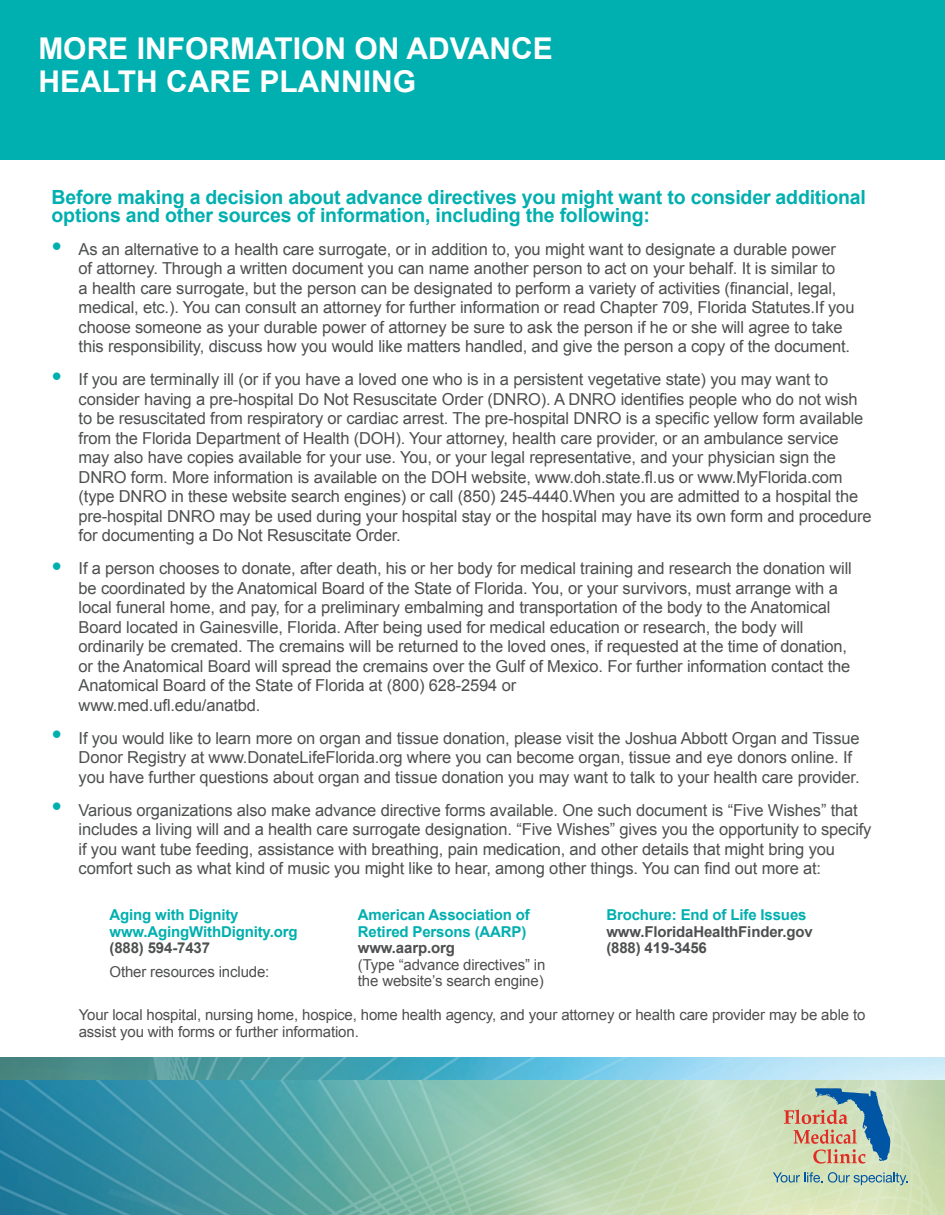
<style>
.page{position:relative;width:945px;height:1215px;background:#fff}
.page>*{position:absolute;margin:0;border:0;box-sizing:border-box;transform-origin:0 0}
.t1{font:700 30px "Arial";color:#fff}
.t2{font:30px "Arial";color:#00afaf}
.t3{font:700 19.5px/18px "Arial";letter-spacing:-.01em;color:#00afaf}
.t4{font:16.5px/19.5px "Arial";letter-spacing:-.01em;color:#4e4f50}
.t5{font:15px/16.5px "Arial";letter-spacing:-.01em;color:#4e4f50}
.t6{font:700 15px "Arial";letter-spacing:-.01em;color:#00afaf}
.t7{font:700 15px "Arial";letter-spacing:-.01em;color:#4e4f50}
</style>
<div class="page">
<img style="left:0;top:1058px;width:945px;height:157px">
<div style="left:1px;top:0;width:944px;height:160px;background:#00afaf"></div>
<svg style="left:784px;top:1088px;width:106px;height:76px;background:#a7afa5"></svg>
<svg style="left:773px;top:1172px;width:135px;height:13px;background:#a3c2b5"></svg>
<p class="t1" style="left:38px;top:29px;width:516px">MORE INFORMATION ON ADVANCE</p>
<p class="t1" style="left:38px;top:62px;width:379px">HEALTH CARE PLANNING</p>
<p class="t3" style="left:52px;top:189px;width:816px">Before making a decision about advance directives you might want to consider additional options and other sources of information, including the following:</p>
<p class="t4" style="left:79px;top:239px;width:777px">As an alternative to a health care surrogate, or in addition to, you might want to designate a durable power<br>of attorney. Through a written document you can name another person to act on your behalf. It is similar to<br>a health care surrogate, but the person can be designated to perform a variety of activities (financial, legal, medical, etc.). You can consult an attorney for further information or read Chapter 709, Florida Statutes.If you choose someone as your durable power of attorney be sure to ask the person if he or she will agree to take this responsibility, discuss how you would like matters handled, and give the person a copy of the document.</p>
<p class="t4" style="left:79px;top:370px;width:795px">If you are terminally ill (or if you have a loved one who is in a persistent vegetative state) you may want to consider having a pre-hospital Do Not Resuscitate Order (DNRO). A DNRO identifies people who do not wish to be resuscitated from respiratory or cardiac arrest. The pre-hospital DNRO is a specific yellow form available from the Florida Department of Health (DOH). Your attorney, health care provider, or an ambulance service may also have copies available for your use. You, or your legal representative, and your physician sign the DNRO form. More information is available on the DOH website, www.doh.state.fl.us or www.MyFlorida.com (type DNRO in these website search engines) or call (850) 245-4440.When you are admitted to a hospital the pre-hospital DNRO may be used during your hospital stay or the hospital may have its own form and procedure for documenting a Do Not Resuscitate Order.</p>
<p class="t4" style="left:79px;top:559px;width:775px">If a person chooses to donate, after death, his or her body for medical training and research the donation will be coordinated by the Anatomical Board of the State of Florida. You, or your survivors, must arrange with a local funeral home, and pay, for a preliminary embalming and transportation of the body to the Anatomical Board located in Gainesville, Florida. After being used for medical education or research, the body will ordinarily be cremated. The cremains will be returned to the loved ones, if requested at the time of donation, or the Anatomical Board will spread the cremains over the Gulf of Mexico. For further information contact the Anatomical Board of the State of Florida at (800) 628-2594 or<br>www.med.ufl.edu/anatbd.</p>
<p class="t4" style="left:79px;top:728px;width:783px">If you would like to learn more on organ and tissue donation, please visit the Joshua Abbott Organ and Tissue<br>Donor Registry at www.DonateLifeFlorida.org where you can become organ, tissue and eye donors online. If you have further questions about organ and tissue donation you may want to talk to your health care provider.</p>
<p class="t4" style="left:79px;top:800px;width:794px">Various organizations also make advance directive forms available. One such document is “Five Wishes” that includes a living will and a health care surrogate designation. “Five Wishes” gives you the opportunity to specify if you want tube feeding, assistance with breathing, pain medication, and other details that might bring you comfort such as what kind of music you might like to hear, among other things. You can find out more at:</p>
<p class="t2" style="left:52px;top:227px;width:12px">•</p>
<p class="t2" style="left:52px;top:357px;width:12px">•</p>
<p class="t2" style="left:52px;top:547px;width:12px">•</p>
<p class="t2" style="left:52px;top:715px;width:12px">•</p>
<p class="t2" style="left:52px;top:787px;width:12px">•</p>
<p class="t6" style="left:110px;top:905px;width:131px">Aging with Dignity</p>
<p class="t6" style="left:110px;top:922px;width:190px">www.AgingWithDignity.org</p>
<p class="t7" style="left:110px;top:938px;width:102px">(888) 594-7437</p>
<p class="t5" style="left:110px;top:963px;width:161px">Other resources include:</p>
<p class="t6" style="left:358px;top:905px;width:174px">American Association of</p>
<p class="t6" style="left:358px;top:922px;width:170px">Retired Persons (AARP)</p>
<p class="t7" style="left:358px;top:938px;width:98px">www.aarp.org</p>
<p class="t5" style="left:358px;top:957px;width:189px">(Type “advance directives” in</p>
<p class="t5" style="left:358px;top:973px;width:187px">the website’s search engine)</p>
<p class="t6" style="left:606px;top:905px;width:202px">Brochure: End of Life Issues</p>
<p class="t7" style="left:606px;top:922px;width:208px">www.FloridaHealthFinder.gov</p>
<p class="t7" style="left:606px;top:938px;width:102px">(888) 419-3456</p>
<p class="t5" style="left:79px;top:1007px;width:788px">Your local hospital, nursing home, hospice, home health agency, and your attorney or health care provider may be able to assist you with forms or further information.</p>
</div>
